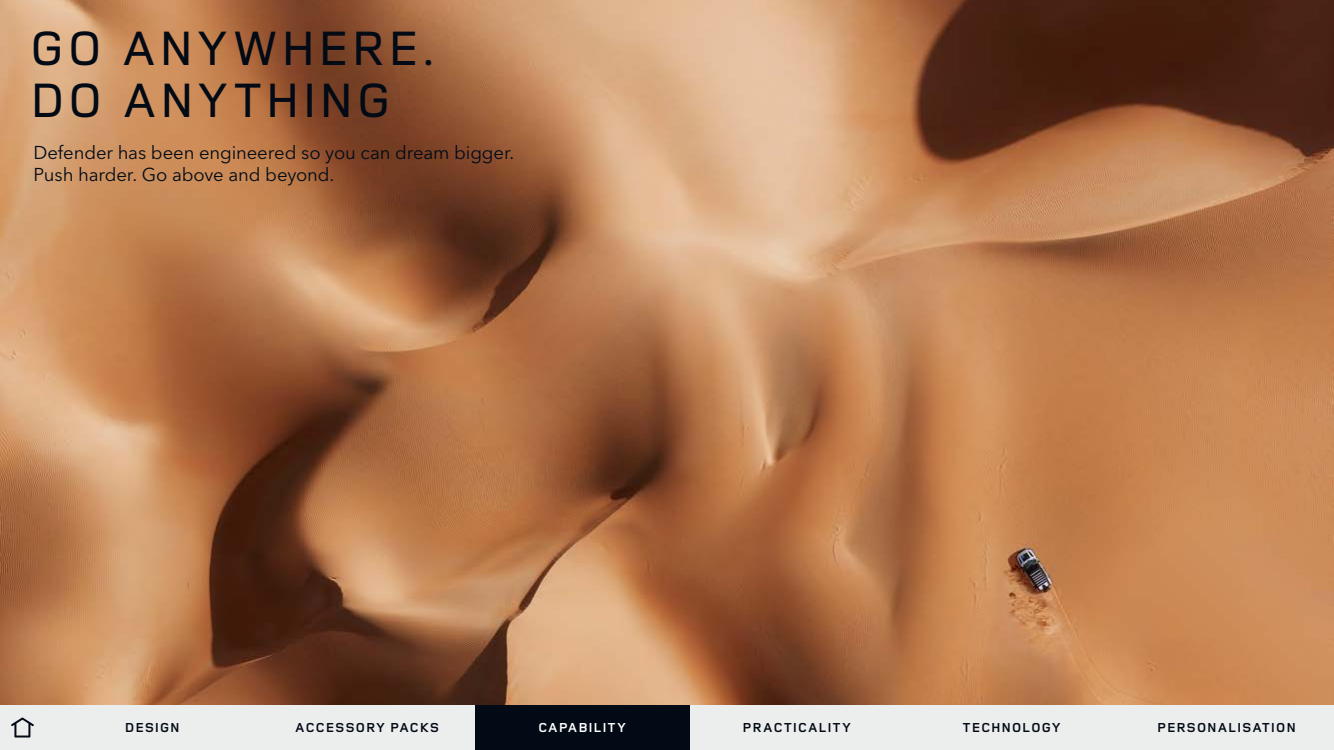
<style>
.page{position:relative;width:1334px;height:750px;background:#fff}
.page>*{position:absolute;margin:0;border:0;box-sizing:border-box;transform-origin:0 0}
.t1{font:500 50px/52px "Land Rover Wide";letter-spacing:-.01em;color:#020a16}
.t2{font:18.5px/22.2px "Avenir Next W1 G";letter-spacing:-.005em;color:#020a16}
.t3{font:700 13.5px "Land Rover Wide";color:#020a16}
.t4{font:700 13.5px "Land Rover Wide";letter-spacing:.015em;color:#fff}
</style>
<div class="page">
<img style="left:0;top:0;width:1334px;height:705px">
<div style="left:0;top:705px;width:1334px;height:45px;background:#eceded"></div>
<svg style="left:11px;top:717px;width:23px;height:21px"></svg>
<div style="left:475px;top:705px;width:215px;height:45px;background:#020a16"></div>
<h1 class="t1" style="left:28px;top:19px;width:410px">GO ANYWHERE.<br>DO ANYTHING</h1>
<p class="t2" style="left:33px;top:140px;width:482px">Defender has been engineered so you can dream bigger.<br>Push harder. Go above and beyond.</p>
<p class="t3" style="left:125px;top:718px;width:57px">DESIGN</p>
<p class="t3" style="left:295px;top:718px;width:146px">ACCESSORY PACKS</p>
<p class="t4" style="left:538px;top:718px;width:90px">CAPABILITY</p>
<p class="t3" style="left:742px;top:718px;width:111px">PRACTICALITY</p>
<p class="t3" style="left:962px;top:718px;width:100px">TECHNOLOGY</p>
<p class="t3" style="left:1157px;top:718px;width:141px">PERSONALISATION</p>
</div>
